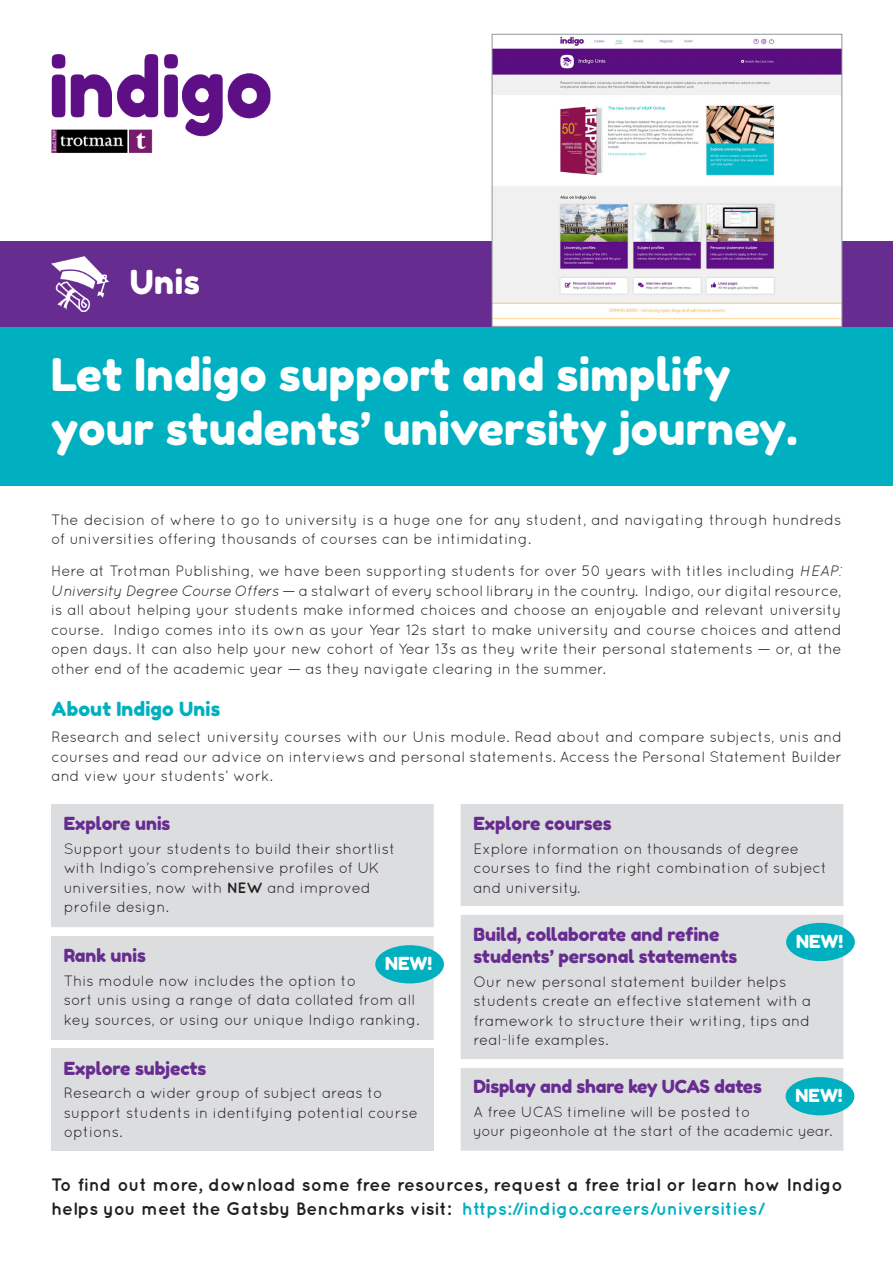
<style>
.page{position:relative;width:893px;height:1263px;background:#fff}
.page>*{position:absolute;margin:0;border:0;box-sizing:border-box;transform-origin:0 0}
.t1{font:45px/54px "Fredoka One";letter-spacing:.01em;color:#fff}
.t2{font:33px "Fredoka One";color:#fff}
.t3{font:19.5px "Fredoka One";letter-spacing:.01em;color:#00b0c0}
.t4{font:700 18px/23.2px "Quicksand";color:#231f20}
.t5{font:18px "Fredoka One";color:#672c90}
.t6{font:18px "Fredoka One";color:#fff}
.t7{font:15px/19.5px "Quicksand";color:#231f20}
.t8{font:14.7px "Quicksand";letter-spacing:-.01em;color:#231f20}
.s1{font-style:italic}
.s2{font-weight:700}
.s3{color:#00b0c0}
</style>
<div class="page">
<div style="left:0;top:252px;width:893px;height:234px;background:#00b0c0"></div>
<img style="left:51px;top:54px;width:220px;height:98px">
<div style="left:0;top:242px;width:893px;height:85px;background:#672c90"></div>
<img style="left:494px;top:36px;width:346px;height:289px">
<div style="left:492px;top:34px;width:350px;height:293px;border:1px solid #939598"></div>
<div style="left:51px;top:804px;width:383px;height:123px;background:#dcdddf"></div>
<div style="left:51px;top:936px;width:383px;height:104px;background:#dcdddf"></div>
<div style="left:51px;top:1048px;width:383px;height:103px;background:#dcdddf"></div>
<div style="left:461px;top:804px;width:382px;height:347px;background:#dcdddf"></div>
<svg style="left:461px;top:906px;width:382px;height:162px;background:#dfe0e2"></svg>
<div style="left:375px;top:945px;width:69px;height:38px;background:#00b0c0;border-radius:50%"></div>
<div style="left:786px;top:923px;width:69px;height:38px;background:#00b0c0;border-radius:50%"></div>
<div style="left:786px;top:1077px;width:68px;height:38px;background:#00b0c0;border-radius:50%"></div>
<img style="left:51px;top:256px;width:57px;height:55px">
<p class="t2" style="left:130px;top:262px;width:71px">Unis</p>
<p class="t1" style="left:51px;top:347px;width:748px">Let Indigo support and simplify your students’ university journey.</p>
<p class="t7" style="left:51px;top:509px;width:792px">The decision of where to go to university is a huge one for any student, and navigating through hundreds of universities offering thousands of courses can be intimidating.</p>
<p class="t7" style="left:51px;top:561px;width:792px;text-align:justify">Here at Trotman Publishing, we have been supporting students for over 50 years with titles including <span class="s1">HEAP:<br>University Degree Course Offers —</span> a stalwart of every school library in the country. Indigo, our digital resource, is all about helping your students make informed choices and choose an enjoyable and relevant university course. Indigo comes into its own as your Year 12s start to make university and course choices and attend open days. It can also help your new cohort of Year 13s as they write their personal statements — or, at the other end of the academic year — as they navigate clearing in the summer.</p>
<p class="t3" style="left:52px;top:697px;width:170px">About Indigo Unis</p>
<p class="t7" style="left:52px;top:727px;width:792px;text-align:justify">Research and select university courses with our Unis module. Read about and compare subjects, unis and courses and read our advice on interviews and personal statements. Access the Personal Statement Builder and view your students’ work.</p>
<p class="t5" style="left:64px;top:812px;width:108px">Explore unis</p>
<p class="t7" style="left:64px;top:839px;width:333px">Support your students to build their shortlist with Indigo’s comprehensive profiles of UK universities, now with <span class="s2">NEW</span> and improved profile design.</p>
<p class="t5" style="left:64px;top:944px;width:84px">Rank unis</p>
<p class="t7" style="left:64px;top:970px;width:294px">This module now includes the option to</p>
<p class="t7" style="left:64px;top:990px;width:357px">sort unis using a range of data collated from all key sources, or using our unique Indigo ranking.</p>
<p class="t5" style="left:64px;top:1057px;width:144px">Explore subjects</p>
<p class="t7" style="left:64px;top:1083px;width:356px">Research a wider group of subject areas to support students in identifying potential course options.</p>
<p class="t5" style="left:473px;top:812px;width:140px">Explore courses</p>
<p class="t7" style="left:473px;top:839px;width:355px">Explore information on thousands of degree courses to find the right combination of subject and university.</p>
<p class="t5" style="left:473px;top:923px;width:247px">Build, collaborate and refine</p>
<p class="t5" style="left:473px;top:946px;width:265px">students’ personal statements</p>
<p class="t7" style="left:473px;top:972px;width:339px">Our new personal statement builder helps students create an effective statement with a framework to structure their writing, tips and real-life examples.</p>
<p class="t5" style="left:473px;top:1075px;width:290px">Display and share key UCAS dates</p>
<p class="t8" style="left:473px;top:1103px;width:278px">A free UCAS timeline will be posted to</p>
<p class="t8" style="left:473px;top:1122px;width:361px">your pigeonhole at the start of the academic year.</p>
<p class="t6" style="left:796px;top:930px;width:49px">NEW!</p>
<p class="t6" style="left:385px;top:952px;width:49px">NEW!</p>
<p class="t6" style="left:795px;top:1084px;width:49px">NEW!</p>
<p class="t4" style="left:51px;top:1173px;width:793px">To find out more, download some free resources, request a free trial or learn how Indigo helps you meet the Gatsby Benchmarks visit: <span class="s3">https://indigo.careers/universities/</span></p>
</div>
